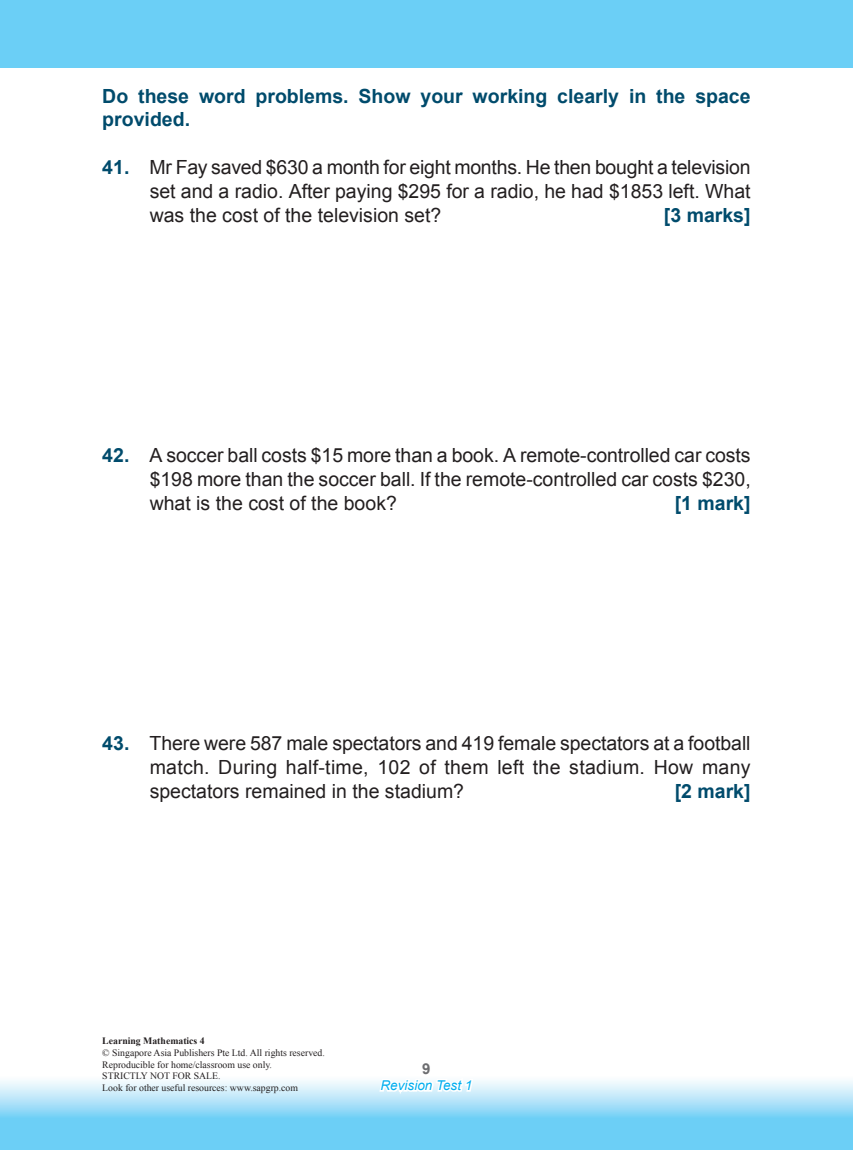
<style>
.page{position:relative;width:853px;height:1150px;background:#fff}
.page>*{position:absolute;margin:0;border:0;box-sizing:border-box;transform-origin:0 0}
.t1{font:19.5px/24px "Arial";color:#231f20;text-align:justify}
.A___B___C___D{font:700 19.5px/23.4px "Arial";color:#004b6c}
.t2{font:italic 13.5px "Arial";color:#00aeef}
.t3{font:9.75px/11.7px "Times New Roman";color:#231f20}
.t4{font:700 9.75px "Times New Roman";color:#231f20}
.s1{font-weight:700;color:#004b6c}
</style>
<div class="page">
<svg style="left:0;top:1080px;width:853px;height:70px;background:#93daf7"></svg>
<svg style="left:377px;top:1080px;width:98px;height:20px"></svg>
<div style="left:0;top:0;width:853px;height:68px;background:#6bcff6"></div>
<p class="A___B___C___D" style="left:102px;top:85px;width:649px">Do these word problems. Show your working clearly in the space provided.</p>
<p class="t1" style="left:150px;top:155px;width:602px;text-indent:-47px"><span class="s1">41 .</span> Mr Fay saved $630 a month for eight months. He then bought a television set and a radio. After paying $295 for a radio, he had $1853 left. What was the cost of the television set?</p>
<p class="A___B___C___D" style="left:664px;top:204px;width:88px">[3 marks]</p>
<p class="t1" style="left:150px;top:443px;width:602px;text-indent:-47px"><span class="s1">42.</span> A soccer ball costs $15 more than a book. A remote-controlled car costs $198 more than the soccer ball. If the remote-controlled car costs $230, what is the cost of the book?</p>
<p class="A___B___C___D" style="left:674px;top:492px;width:77px">[1 mark]</p>
<p class="t1" style="left:150px;top:731px;width:602px;text-indent:-47px"><span class="s1">43.</span> There were 587 male spectators and 419 female spectators at a football match. During half-time, 102 of them left the stadium. How many spectators remained in the stadium?</p>
<p class="A___B___C___D" style="left:674px;top:780px;width:77px">[2 mark]</p>
<p class="t4" style="left:102px;top:1034px;width:104px">Learning Mathematics 4</p>
<p class="t3" style="left:102px;top:1046px;width:224px">© Singapore Asia Publishers Pte Ltd. All rights reserved.<br>Reproducible for home/classroom use only.<br>STRICTLY NOT FOR SALE.<br>Look for other useful resources: www.sapgrp.com</p>
<p class="t2" style="left:380px;top:1076px;width:93px">Revision Test 1</p>
</div>
